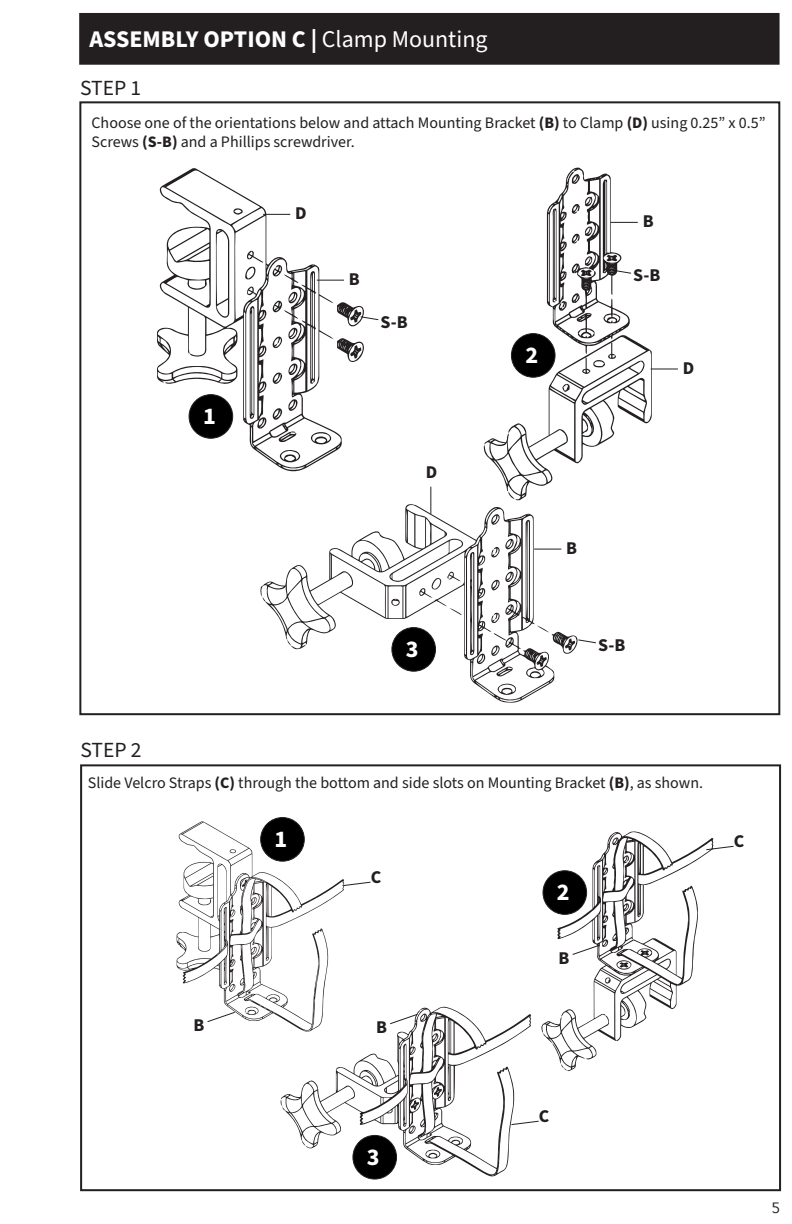
<style>
.page{position:relative;width:792px;height:1224px;background:#fff}
.page>*{position:absolute;margin:0;border:0;box-sizing:border-box;transform-origin:0 0}
.t1{font:700 24px "Source Sans Pro";color:#fff}
.t2{font:21.6px "Source Sans Pro";color:#231f20}
.t3{font:700 18px "Source Sans Pro";color:#231f20}
.t4{font:16px/19.2px "Source Sans Pro";color:#231f20}
.t5{font:16px "Inter Face";color:#231f20}
.s1{font-weight:400}
.s2{font-weight:700}
</style>
<div class="page">
<div style="left:80px;top:14px;width:698px;height:50px;background:#231f20"></div>
<div style="left:79px;top:13px;width:701px;height:52px;border:2px solid #231f20"></div>
<div style="left:80px;top:764px;width:701px;height:427px;border:2px solid #231f20"></div>
<svg style="left:157px;top:168px;width:185px;height:304px"></svg>
<svg style="left:273px;top:300px;width:9px;height:13px"></svg>
<svg style="left:272px;top:265px;width:10px;height:12px"></svg>
<svg style="left:273px;top:407px;width:9px;height:13px"></svg>
<svg style="left:288px;top:399px;width:10px;height:13px"></svg>
<svg style="left:272px;top:372px;width:10px;height:13px"></svg>
<svg style="left:288px;top:291px;width:10px;height:13px"></svg>
<svg style="left:288px;top:363px;width:10px;height:13px"></svg>
<svg style="left:273px;top:336px;width:9px;height:13px"></svg>
<svg style="left:288px;top:328px;width:10px;height:12px"></svg>
<svg style="left:216px;top:228px;width:13px;height:90px"></svg>
<svg style="left:233px;top:208px;width:10px;height:7px"></svg>
<svg style="left:245px;top:250px;width:18px;height:30px"></svg>
<svg style="left:310px;top:432px;width:22px;height:13px"></svg>
<svg style="left:279px;top:450px;width:22px;height:13px"></svg>
<svg style="left:279px;top:431px;width:18px;height:11px"></svg>
<svg style="left:250px;top:306px;width:16px;height:123px"></svg>
<svg style="left:337px;top:338px;width:27px;height:24px"></svg>
<svg style="left:263px;top:504px;width:291px;height:199px"></svg>
<svg style="left:287px;top:640px;width:4px;height:6px"></svg>
<svg style="left:260px;top:586px;width:6px;height:16px"></svg>
<svg style="left:491px;top:514px;width:9px;height:11px"></svg>
<svg style="left:491px;top:571px;width:23px;height:20px"></svg>
<svg style="left:491px;top:538px;width:23px;height:20px"></svg>
<svg style="left:491px;top:613px;width:9px;height:11px"></svg>
<svg style="left:491px;top:633px;width:15px;height:24px"></svg>
<svg style="left:497px;top:683px;width:19px;height:12px"></svg>
<svg style="left:496px;top:666px;width:17px;height:10px"></svg>
<svg style="left:470px;top:552px;width:15px;height:113px"></svg>
<svg style="left:389px;top:538px;width:74px;height:77px"></svg>
<div style="left:189px;top:395px;width:44px;height:43px;background:#000;border-radius:50%"></div>
<div style="left:189px;top:394px;width:44px;height:44px;border:1px solid #231f20;border-radius:50%"></div>
<div style="left:261px;top:818px;width:43px;height:43px;background:#000;border-radius:50%"></div>
<div style="left:260px;top:817px;width:45px;height:44px;border:1px solid #231f20;border-radius:50%"></div>
<div style="left:392px;top:628px;width:44px;height:43px;background:#000;border-radius:50%"></div>
<div style="left:392px;top:627px;width:44px;height:44px;border:1px solid #231f20;border-radius:50%"></div>
<div style="left:353px;top:1135px;width:44px;height:44px;border:1px solid #231f20;border-radius:50%"></div>
<svg style="left:281px;top:1006px;width:250px;height:171px"></svg>
<svg style="left:302px;top:1141px;width:3px;height:4px"></svg>
<svg style="left:280px;top:1100px;width:5px;height:10px"></svg>
<svg style="left:425px;top:1149px;width:16px;height:10px"></svg>
<svg style="left:409px;top:1125px;width:7px;height:9px"></svg>
<svg style="left:434px;top:1087px;width:8px;height:10px"></svg>
<svg style="left:411px;top:1100px;width:8px;height:10px"></svg>
<svg style="left:541px;top:831px;width:173px;height:240px"></svg>
<svg style="left:561px;top:1064px;width:6px;height:7px"></svg>
<svg style="left:605px;top:977px;width:6px;height:7px"></svg>
<svg style="left:616px;top:960px;width:16px;height:10px"></svg>
<svg style="left:317px;top:280px;width:27px;height:1px"></svg>
<svg style="left:263px;top:214px;width:27px;height:1px"></svg>
<svg style="left:431px;top:487px;width:1px;height:27px"></svg>
<svg style="left:534px;top:549px;width:27px;height:1px"></svg>
<svg style="left:337px;top:302px;width:42px;height:26px"></svg>
<svg style="left:483px;top:167px;width:195px;height:334px"></svg>
<svg style="left:536px;top:626px;width:60px;height:41px"></svg>
<svg style="left:511px;top:1121px;width:28px;height:4px"></svg>
<svg style="left:706px;top:846px;width:28px;height:4px"></svg>
<svg style="left:177px;top:821px;width:194px;height:211px"></svg>
<svg style="left:572px;top:939px;width:36px;height:16px"></svg>
<svg style="left:390px;top:1014px;width:28px;height:10px"></svg>
<p class="t1" style="left:89px;top:22px;width:400px">ASSEMBLY OPTION C | <span class="s1">Clamp Mounting</span></p>
<p class="t2" style="left:80px;top:74px;width:63px">STEP 1</p>
<p class="t4" style="left:92px;top:113px;width:676px">Choose one of the orientations below and attach Mounting Bracket <span class="s2">(B)</span> to Clamp <span class="s2">(D)</span> using 0.25” x 0.5”<br>Screws <span class="s2">(S-B)</span> and a Phillips screwdriver.</p>
<p class="t1" style="left:203px;top:400px;width:14px">1</p>
<p class="t2" style="left:80px;top:736px;width:63px">STEP 2</p>
<p class="t3" style="left:295px;top:201px;width:13px">D</p>
<p class="t3" style="left:349px;top:267px;width:12px">B</p>
<p class="t3" style="left:380px;top:309px;width:29px">S-B</p>
<p class="t3" style="left:426px;top:460px;width:13px">D</p>
<p class="t1" style="left:406px;top:633px;width:14px">3</p>
<p class="t1" style="left:525px;top:339px;width:14px">2</p>
<p class="t3" style="left:643px;top:209px;width:12px">B</p>
<p class="t3" style="left:633px;top:263px;width:29px">S-B</p>
<p class="t3" style="left:683px;top:356px;width:13px">D</p>
<p class="t3" style="left:566px;top:536px;width:12px">B</p>
<p class="t3" style="left:598px;top:633px;width:29px">S-B</p>
<p class="t4" style="left:88px;top:774px;width:617px">Slide Velcro Straps <span class="s2">(C)</span> through the bottom and side slots on Mounting Bracket <span class="s2">(B)</span>, as shown.</p>
<p class="t3" style="left:193px;top:1013px;width:12px">B</p>
<p class="t1" style="left:275px;top:823px;width:14px">1</p>
<p class="t3" style="left:371px;top:865px;width:12px">C</p>
<p class="t3" style="left:376px;top:1015px;width:12px">B</p>
<p class="t1" style="left:367px;top:1140px;width:14px">3</p>
<p class="t1" style="left:557px;top:876px;width:14px">2</p>
<p class="t3" style="left:559px;top:945px;width:12px">B</p>
<p class="t3" style="left:539px;top:1104px;width:12px">C</p>
<p class="t3" style="left:734px;top:829px;width:12px">C</p>
<p class="t5" style="left:771px;top:1198px;width:10px">5</p>
</div>
